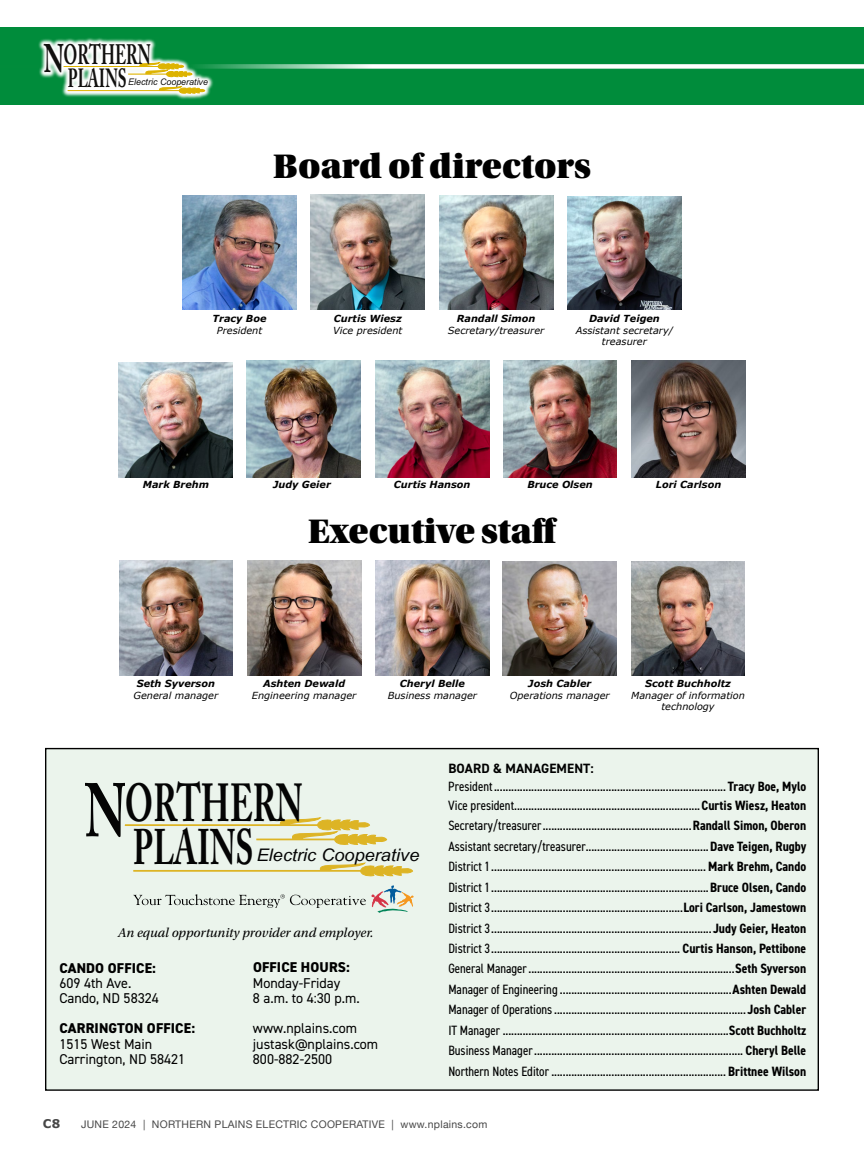
<style>
.page{position:relative;width:864px;height:1161px;background:#fff}
.page>*{position:absolute;margin:0;border:0;box-sizing:border-box;transform-origin:0 0}
.t1{font:700 52.95px "Adobe Caslon Pro";color:#040404;scale:.62 1}
.t2{font:700 49.5px "Adobe Caslon Pro";color:#040404;scale:.63 1}
.t3{font:36px "Utopia Std Black Headline";color:#000}
.t4{font:700 27.9px "Adobe Caslon Pro";letter-spacing:-.005em;color:#11100e;scale:.58 1}
.t5{font:700 26.1px "Adobe Caslon Pro";color:#11100e;scale:.59 1}
.t6{font:italic 17.25px "Arial Narrow";color:#040404;scale:1.28 1}
.t7{font:14.25px/15.3px "DIN2014";color:#000}
.t8{font:800 14.25px "DIN2014";letter-spacing:.01em;color:#000}
.t9{font:condensed 13.5px/20.4px "DIN2014";color:#000}
.t10{font:italic 13.5px "Utopia Std";color:#000}
.t11{font:700 12px "Verdana";color:#474747}
.t12{font:10.5px "Helvetica Neue";letter-spacing:.025em;color:#474747}
.t13{font:italic 9.75px/11.6px "Verdana";color:#000;text-align:center}
.t14{font:italic 700 9.75px "Verdana";color:#000}
.t15{font:italic 9.15px "Arial Narrow";color:#11100e;scale:1.19 1}
.s1{font-size:39.6px}
.s2{font-size:75px}
.s3{font-weight:700;font-stretch:normal}
.s4{font-weight:700}
</style>
<div class="page">
<div style="left:46px;top:749px;width:772px;height:341px;background:#ebf4ec"></div>
<hr style="left:125px;top:824px;width:195px;height:2px;background:#ddb425">
<hr style="left:256px;top:839px;width:82px;height:1px;background:#ddb425">
<hr style="left:133px;top:870px;width:233px;height:2px;background:#ddb425">
<svg style="left:278px;top:817px;width:109px;height:28px"></svg>
<svg style="left:318px;top:862px;width:95px;height:15px"></svg>
<svg style="left:133px;top:885px;width:281px;height:28px"></svg>
<img style="left:247px;top:361px;width:114px;height:117px">
<img style="left:375px;top:361px;width:114px;height:117px">
<img style="left:503px;top:361px;width:114px;height:117px">
<img style="left:119px;top:362px;width:113px;height:116px">
<img style="left:632px;top:361px;width:113px;height:117px">
<img style="left:183px;top:195px;width:113px;height:115px">
<img style="left:311px;top:195px;width:114px;height:115px">
<img style="left:439px;top:195px;width:114px;height:115px">
<img style="left:568px;top:196px;width:113px;height:114px">
<img style="left:119px;top:560px;width:114px;height:115px">
<img style="left:247px;top:560px;width:114px;height:115px">
<img style="left:376px;top:560px;width:113px;height:115px">
<img style="left:631px;top:561px;width:114px;height:114px">
<img style="left:503px;top:561px;width:114px;height:114px">
<div style="left:0;top:28px;width:864px;height:77px;background:#008c3b"></div>
<svg style="left:214px;top:64px;width:650px;height:5px;background:#cde8d8"></svg>
<svg style="left:38px;top:38px;width:176px;height:61px"></svg>
<hr style="left:64px;top:66px;width:95px;height:1px;background:#ddb300">
<hr style="left:128px;top:74px;width:40px;height:1px;background:#ddb300">
<hr style="left:68px;top:90px;width:114px;height:1px;background:#ddb300">
<svg style="left:139px;top:62px;width:53px;height:15px"></svg>
<svg style="left:158px;top:86px;width:47px;height:8px"></svg>
<h3 class="t4" style="left:44px;top:38px;width:186px"><span class="s1">N</span>ORTHERN</h3>
<h3 class="t5" style="left:68px;top:63px;width:102px">PLAINS</h3>
<p class="t15" style="left:128px;top:76px;width:69px">Electric Cooperative</p>
<h3 class="t3" style="left:273px;top:147px;width:319px">Board of directors</h3>
<p class="t14" style="left:213px;top:312px;width:55px">Tracy Boe</p>
<p class="t13" style="left:217px;top:324px;width:47px">President</p>
<p class="t14" style="left:334px;top:312px;width:69px">Curtis Wiesz</p>
<p class="t13" style="left:333px;top:324px;width:71px">Vice president</p>
<p class="t14" style="left:457px;top:312px;width:80px">Randall Simon</p>
<p class="t13" style="left:448px;top:324px;width:98px">Secretary/treasurer</p>
<p class="t14" style="left:589px;top:312px;width:72px">David Teigen</p>
<p class="t13" style="left:576px;top:324px;width:99px">Assistant secretary/ treasurer</p>
<p class="t14" style="left:143px;top:478px;width:68px">Mark Brehm</p>
<p class="t14" style="left:273px;top:478px;width:59px">Judy Geier</p>
<p class="t14" style="left:394px;top:478px;width:78px">Curtis Hanson</p>
<p class="t14" style="left:527px;top:478px;width:67px">Bruce Olsen</p>
<p class="t14" style="left:656px;top:478px;width:67px">Lori Carlson</p>
<h3 class="t3" style="left:308px;top:513px;width:251px">Executive staff</h3>
<p class="t14" style="left:137px;top:677px;width:80px">Seth Syverson</p>
<p class="t13" style="left:134px;top:689px;width:86px">General manager</p>
<p class="t14" style="left:263px;top:677px;width:84px">Ashten Dewald</p>
<p class="t13" style="left:252px;top:689px;width:106px">Engineering manager</p>
<p class="t14" style="left:400px;top:677px;width:67px">Cheryl Belle</p>
<p class="t13" style="left:388px;top:689px;width:91px">Business manager</p>
<p class="t14" style="left:528px;top:677px;width:65px">Josh Cabler</p>
<p class="t13" style="left:510px;top:689px;width:101px">Operations manager</p>
<p class="t14" style="left:645px;top:677px;width:87px">Scott Buchholtz</p>
<p class="t13" style="left:631px;top:689px;width:115px">Manager of information technology</p>
<h1 class="t1" style="left:85px;top:771px;width:353px"><span class="s2">N</span>ORTHERN</h1>
<h2 class="t2" style="left:133px;top:818px;width:193px">PLAINS</h2>
<p class="t6" style="left:257px;top:843px;width:129px">Electric Cooperative</p>
<p class="t10" style="left:118px;top:925px;width:257px">An equal opportunity provider and employer.</p>
<p class="t8" style="left:59px;top:958px;width:98px">CANDO OFFICE:</p>
<p class="t7" style="left:59px;top:975px;width:101px">609 4th Ave.<br>Cando, ND 58324</p>
<p class="t8" style="left:59px;top:1019px;width:137px">CARRINGTON OFFICE:</p>
<p class="t7" style="left:59px;top:1036px;width:127px">1515 West Main<br>Carrington, ND 58421</p>
<p class="t8" style="left:253px;top:958px;width:98px">OFFICE HOURS:</p>
<p class="t7" style="left:253px;top:975px;width:108px">Monday-Friday<br>8 a.m. to 4:30 p.m.</p>
<p class="t7" style="left:253px;top:1021px;width:127px">www.nplains.com justask@nplains.com<br>800-882-2500</p>
<p class="t9" style="left:448px;top:759px;width:359px;line-height:18.3px"><span class="s3">BOARD &amp; MANAGEMENT:<br></span>President................................................................................. <span class="s4">Tracy Boe, Mylo<br></span>Vice president.................................................................<span class="s4">Curtis Wiesz, Heaton</span></p>
<p class="t9" style="left:448px;top:815px;width:359px;text-align:justify">Secretary/treasurer....................................................<span class="s4">Randall Simon, Oberon </span>Assistant secretary/treasurer...........................................<span class="s4">Dave Teigen, Rugby </span>District 1........................................................................... <span class="s4">Mark Brehm, Cando </span>District 1............................................................................<span class="s4">Bruce Olsen, Cando </span>District 3...................................................................<span class="s4">Lori Carlson, Jamestown </span>District 3.............................................................................<span class="s4">Judy Geier, Heaton </span>District 3.................................................................. <span class="s4">Curtis Hanson, Pettibone </span>General Manager........................................................................<span class="s4">Seth Syverson </span>Manager of Engineering ............................................................<span class="s4">Ashten Dewald </span>Manager of Operations................................................................... <span class="s4">Josh Cabler </span>IT Manager ...............................................................................<span class="s4">Scott Buchholtz </span>Business Manager......................................................................... <span class="s4">Cheryl Belle </span>Northern Notes Editor ............................................................. <span class="s4">Brittnee Wilson</span></p>
<p class="t11" style="left:43px;top:1115px;width:19px">C8</p>
<p class="t12" style="left:81px;top:1116px;width:408px">JUNE 2024 | NORTHERN PLAINS ELECTRIC COOPERATIVE | www.nplains.com</p>
</div>
